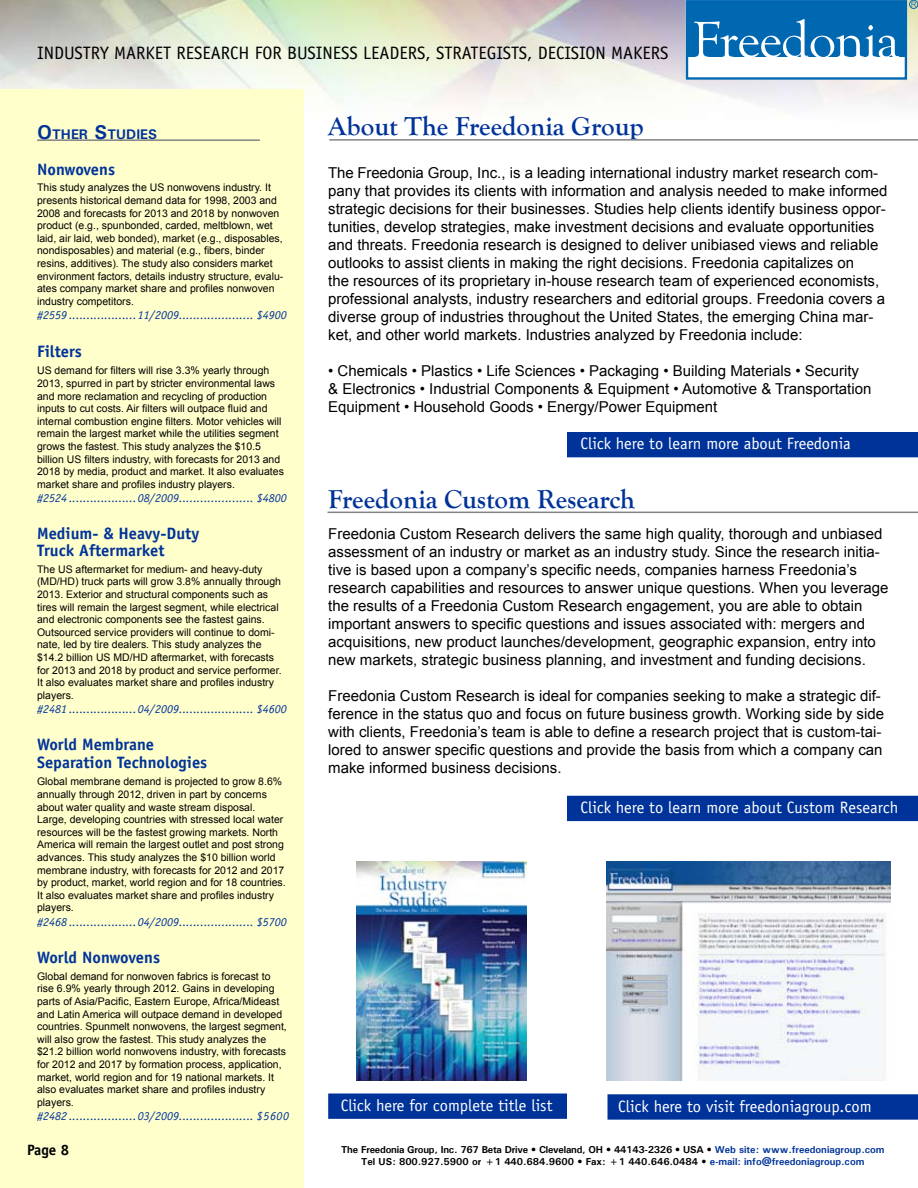
<style>
.page{position:relative;width:918px;height:1188px;background:#fff}
.page>*{position:absolute;margin:0;border:0;box-sizing:border-box;transform-origin:0 0}
.t1{font:700 27px "Goudy Old Style T";color:#039}
.t2{font:18px "Officina Sans";color:#000}
.t3{font:16.5px "Officina Sans";color:#fff}
.t4{font:700 16.5px/16.5px "Officina Sans";color:#039}
.t5{font:15px/18px "Arial";color:#000}
.t6{font:700 15px "Officina Sans";color:#000}
.t7{font:700 13.95px "Univers";color:#039}
.t8{font:italic 12px "Officina Sans";color:#039}
.t9{font:10.5px/12.6px "Arial";color:#000}
.t10{font:700 10.05px/12px "Univers";color:#000;text-align:center}
.s1{font-size:19.95px}
.s2{font-style:italic}
.s3{color:#039}
</style>
<div class="page">
<div style="left:0;top:89px;width:304px;height:1099px;background:#ffc"></div>
<hr style="left:329px;top:139px;width:589px;height:2px;background:#808284">
<hr style="left:328px;top:512px;width:590px;height:1px;background:#808284">
<div style="left:567px;top:432px;width:351px;height:25px;background:#039"></div>
<div style="left:568px;top:796px;width:349px;height:24px;background:#039"></div>
<div style="left:567px;top:796px;width:351px;height:25px;border:2px solid #039"></div>
<div style="left:329px;top:1094px;width:237px;height:24px;background:#039"></div>
<div style="left:328px;top:1094px;width:239px;height:25px;border:2px solid #039"></div>
<hr style="left:37px;top:139px;width:223px;height:2px;background:#808284">
<div style="left:686px;top:0;width:221px;height:80px;border:2px solid #0067b1"></div>
<div style="left:687px;top:1px;width:218px;height:56px;background:#0067b1"></div>
<svg style="left:694px;top:19px;width:205px;height:38px"></svg>
<div style="left:909px;top:0;width:9px;height:9px;border:1px solid #0067b1;border-radius:50%"></div>
<svg style="left:911px;top:2px;width:5px;height:5px"></svg>
<div style="left:608px;top:1095px;width:309px;height:24px;background:#039"></div>
<div style="left:608px;top:1094px;width:310px;height:26px;border:2px solid #039"></div>
<img style="left:606px;top:862px;width:285px;height:219px">
<img style="left:357px;top:861px;width:169px;height:220px">
<h2 class="t2" style="left:37px;top:42px;width:633px">INDUSTRY MARKET RESEARCH FOR BUSINESS LEADERS, STRATEGISTS, DECISION MAKERS</h2>
<h3 class="t7" style="left:37px;top:126px;width:120px"><span class="s1">O</span>ther <span class="s1">S</span>tudies</h3>
<h3 class="t4" style="left:37px;top:160px;width:79px">Nonwovens</h3>
<p class="t9" style="left:37px;top:182px;width:248px">This study analyzes the US nonwovens industry. It presents historical demand data for 1998, 2003 and 2008 and forecasts for 2013 and 2018 by nonwoven product (e.g., spunbonded, carded, meltblown, wet laid, air laid, web bonded), market (e.g., disposables, nondisposables) and material (e.g., fibers, binder resins, additives). The study also considers market environment factors, details industry structure, evalu&shy;ates company market share and profiles nonwoven industry competitors.</p>
<p class="t8" style="left:37px;top:308px;width:251px">#2559 ...................11/2009..................... $4900</p>
<h3 class="t4" style="left:37px;top:343px;width:46px">Filters</h3>
<p class="t9" style="left:37px;top:365px;width:248px">US demand for filters will rise 3.3% yearly through 2013, spurred in part by stricter environmental laws and more reclamation and recycling of production inputs to cut costs. Air filters will outpace fluid and internal combustion engine filters. Motor vehicles will remain the largest market while the utilities segment grows the fastest. This study analyzes the $10.5 billion US filters industry, with forecasts for 2013 and 2018 by media, product and market. It also evaluates market share and profiles industry players.</p>
<p class="t8" style="left:37px;top:491px;width:251px">#2524 ...................08/2009..................... $4800</p>
<h3 class="t4" style="left:37px;top:525px;width:164px">Medium- &amp; H eavy-Duty<br>Truck Aftermarket</h3>
<p class="t9" style="left:37px;top:563px;width:246px">The US aftermarket for medium- and heavy-duty (MD/HD) truck parts will grow 3.8% annually through 2013. Exterior and structural components such as tires will remain the largest segment, while electrical and electronic components see the fastest gains.<br>Outsourced service providers will continue to domi&shy;nate, led by tire dealers. This study analyzes the $14.2 billion US MD/HD aftermarket, with forecasts for 2013 and 2018 by product and service performer.<br>It also evaluates market share and profiles industry players.</p>
<p class="t8" style="left:37px;top:702px;width:251px">#2481 ...................04/2009..................... $4600</p>
<h3 class="t4" style="left:37px;top:736px;width:172px;line-height:18px">World Membrane<br>Separation Technologies</h3>
<p class="t9" style="left:37px;top:775px;width:250px">Global membrane demand is projected to grow 8.6% annually through 2012, driven in part by concerns about water quality and waste stream disposal.<br>Large, developing countries with stressed local water resources will be the fastest growing markets. North America will remain the largest outlet and post strong advances. This study analyzes the $10 billion world membrane industry, with forecasts for 2012 and 2017 by product, market, world region and for 18 countries.<br>It also evaluates market share and profiles industry players.</p>
<p class="t8" style="left:37px;top:915px;width:251px">#2468 ...................04/2009..................... $5700</p>
<h3 class="t4" style="left:37px;top:949px;width:124px">World Nonwovens</h3>
<p class="t9" style="left:37px;top:970px;width:251px">Global demand for nonwoven fabrics is forecast to rise 6.9% yearly through 2012. Gains in developing parts of Asia/Pacific, Eastern Europe, Africa/Mideast and Latin America will outpace demand in developed countries. Spunmelt nonwovens, the largest segment, will also grow the fastest. This study analyzes the $21.2 billion world nonwovens industry, with forecasts for 2012 and 2017 by formation process, application, market, world region and for 19 national markets. It also evaluates market share and profiles industry players.</p>
<p class="t8" style="left:37px;top:1109px;width:254px">#2482 ...................03/2009..................... $5600</p>
<h3 class="t6" style="left:27px;top:1140px;width:44px">Page 8</h3>
<h1 class="t1" style="left:328px;top:111px;width:317px">About The Freedonia Group</h1>
<p class="t5" style="left:328px;top:164px;width:561px">The Freedonia Group, Inc., is a leading international industry market research com&shy;pany that provides its clients with information and analysis needed to make informed strategic decisions for their businesses. Studies help clients identify business oppor&shy;tunities, develop strategies, make investment decisions and evaluate opportunities and threats. Freedonia research is designed to deliver unibiased views and reliable outlooks to assist clients in making the right decisions. Freedonia capitalizes on<br>the resources of its proprietary in-house research team of experienced economists, professional analysts, industry researchers and editorial groups. Freedonia covers a diverse group of industries throughout the United States, the emerging China mar&shy;ket, and other world markets. Industries analyzed by Freedonia include:</p>
<h3 class="t5" style="left:328px;top:362px;width:545px"><span class="s2">•</span> Chemicals • Plastics • Life Sciences • Packaging • Building Materials • Security &amp; Electronics • Industrial Components &amp; Equipment • Automotive &amp; Transportation<br>Equipment • Household Goods • Energy/Power Equipment</h3>
<h3 class="t3" style="left:580px;top:434px;width:272px">Click here to learn more about Freedonia</h3>
<h1 class="t1" style="left:328px;top:484px;width:308px">Freedonia Custom Research</h1>
<p class="t5" style="left:328px;top:525px;width:562px">Freedonia Custom Research delivers the same high quality, thorough and unbiased assessment of an industry or market as an industry study. Since the research initia&shy;tive is based upon a company’s specific needs, companies harness Freedonia’s research capabilities and resources to answer unique questions. When you leverage the results of a Freedonia Custom Research engagement, you are able to obtain important answers to specific questions and issues associated with: mergers and acquisitions, new product launches/development, geographic expansion, entry into new markets, strategic business planning, and investment and funding decisions.</p>
<p class="t5" style="left:328px;top:687px;width:557px">Freedonia Custom Research is ideal for companies seeking to make a strategic dif&shy;ference in the status quo and focus on future business growth. Working side by side with clients, Freedonia’s team is able to define a research project that is custom-tai&shy;lored to answer specific questions and provide the basis from which a company can make informed business decisions.</p>
<h3 class="t3" style="left:580px;top:798px;width:319px">Click here to learn more about Custom Research</h3>
<h3 class="t3" style="left:341px;top:1096px;width:213px">Click here for complete title list</h3>
<h3 class="t3" style="left:618px;top:1096px;width:255px">Click here to visit freedoniagroup.com</h3>
<p class="t10" style="left:341px;top:1143px;width:545px">The Freedonia Group, Inc. 767 Beta Drive • Cleveland, OH • 44143-2326 • USA • <span class="s3">Web site: www.freedoniagroup.com<br></span>Tel US: 800.927.5900 or +1 440.684.9600 • Fax: +1 440.646.0484 • <span class="s3">e-mail: info@freedoniagroup.com</span></p>
</div>
